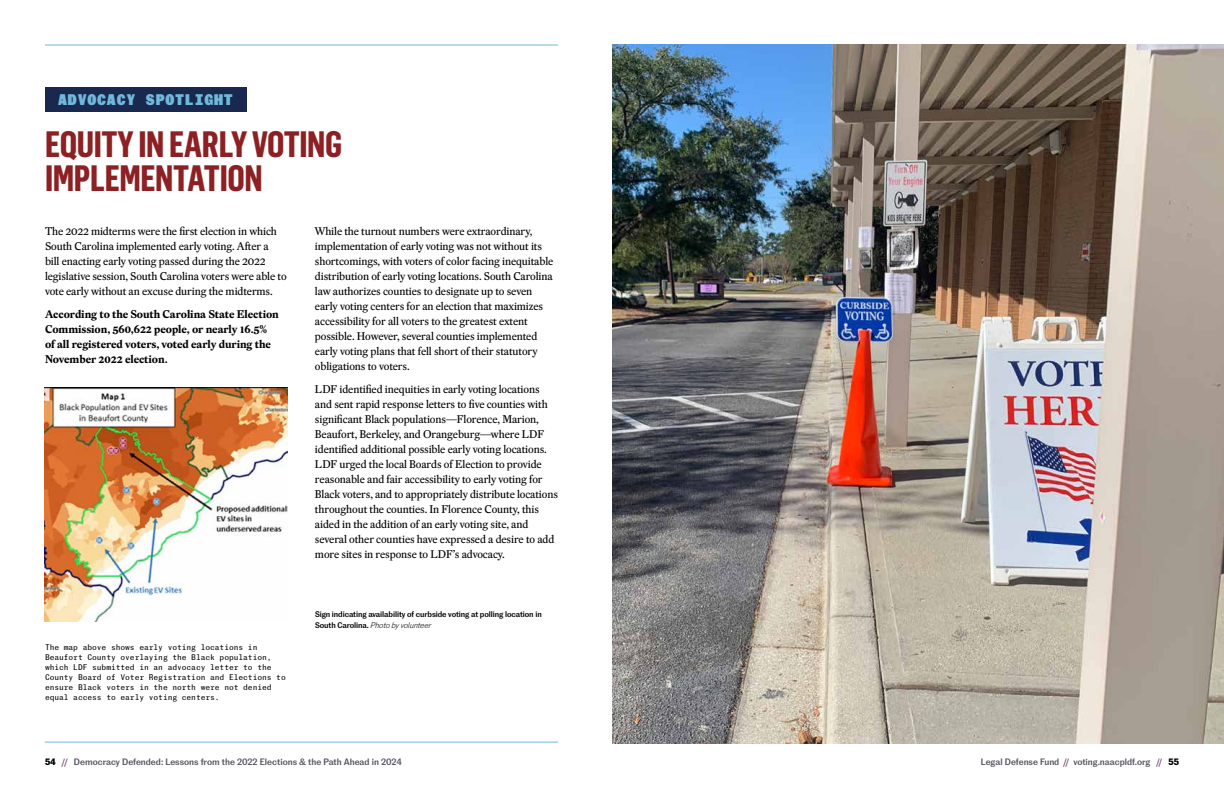
<style>
.page{position:relative;width:1224px;height:792px;background:#fff}
.page>*{position:absolute;margin:0;border:0;box-sizing:border-box;transform-origin:0 0}
.t1{font:700 36px/34px "Flama Condensed";letter-spacing:-.01em;color:#8c2023}
.t2{font:15px "Marcin Tpwr Super";letter-spacing:.05em;color:#71b8db}
.t3{font:11px/15px "Eudald News";letter-spacing:-.01em;color:#000}
.t4{font:700 11px/15px "Eudald News";letter-spacing:-.01em;color:#000}
.t5{font:500 9px "Marcin Ant";color:#545361}
.t6{font:8px/10px "Marcin Tpwr";letter-spacing:-.01em;color:#000}
.t7{font:500 8px/11px "Marcin Ant";letter-spacing:-.01em;color:#000}
.s1{font-weight:300;font-style:italic}
.s2{font-weight:800;color:#000}
.s3{color:#643b69}
</style>
<div class="page">
<hr style="left:45px;top:44px;width:513px;height:2px;background:#70b8db">
<hr style="left:45px;top:742px;width:513px;height:1px;background:#70b8db">
<img style="left:612px;top:44px;width:612px;height:700px">
<div style="left:45px;top:87px;width:201px;height:25px;background:#19284e"></div>
<img style="left:45px;top:387px;width:243px;height:235px">
<h2 class="t2" style="left:58px;top:91px;width:176px">ADVOCACY SPOTLIGHT</h2>
<h1 class="t1" style="left:45px;top:126px;width:299px">EQUITY IN EARLY VOTING<br>IMPLEMENTATION</h1>
<p class="t3" style="left:45px;top:224px;width:243px">The 2022 midterms were the first election in which South Carolina implemented early voting. After a<br>bill enacting early voting passed during the 2022 legislative session, South Carolina voters were able to vote early without an excuse during the midterms.</p>
<p class="t4" style="left:45px;top:307px;width:235px">According to the South Carolina State Election Commission, 560,622 people, or nearly 16.5% of all registered voters, voted early during the November 2022 election.</p>
<p class="t6" style="left:45px;top:642px;width:242px">The map above shows early voting locations in Beaufort County overlaying the Black population, which LDF submitted in an advocacy letter to the County Board of Voter Registration and Elections to ensure Black voters in the north were not denied equal access to early voting centers.</p>
<p class="t3" style="left:315px;top:224px;width:240px">While the turnout numbers were extraordinary, implementation of early voting was not without its shortcomings, with voters of color facing inequitable distribution of early voting locations. South Carolina law authorizes counties to designate up to seven early voting centers for an election that maximizes accessibility for all voters to the greatest extent possible. However, several counties implemented early voting plans that fell short of their statutory obligations to voters.</p>
<p class="t3" style="left:315px;top:382px;width:244px">LDF identified inequities in early voting locations and sent rapid response letters to five counties with significant Black populations—Florence, Marion, Beaufort, Berkeley, and Orangeburg—where LDF identified additional possible early voting locations.<br>LDF urged the local Boards of Election to provide reasonable and fair accessibility to early voting for Black voters, and to appropriately distribute locations throughout the counties. In Florence County, this aided in the addition of an early voting site, and several other counties have expressed a desire to add more sites in response to LDF’s advocacy.</p>
<p class="t7" style="left:315px;top:609px;width:228px">Sign indicating availability of curbside voting at polling location in<br>South Carolina. <span class="s1">Photo by volunteer</span></p>
<p class="t5" style="left:45px;top:756px;width:358px"><span class="s2">54</span> <span class="s3">//</span> Democracy Defended: Lessons from the 2022 Elections &amp; the Path Ahead in 2024</p>
<p class="t5" style="left:981px;top:756px;width:200px">Legal Defense Fund <span class="s3">//</span> voting.naacpldf.org <span class="s3">//</span> <span class="s2">55</span></p>
</div>
